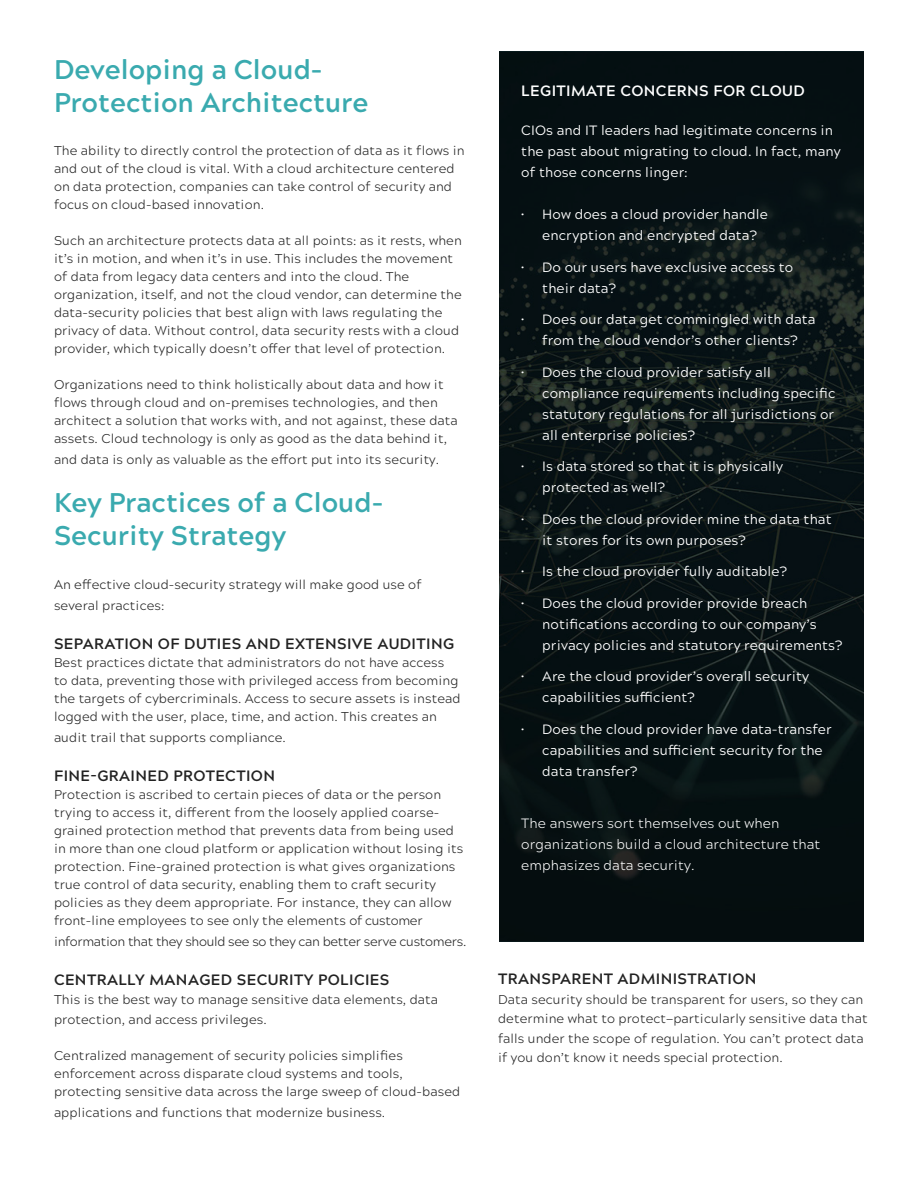
<style>
.page{position:relative;width:918px;height:1188px;background:#fff}
.page>*{position:absolute;margin:0;border:0;box-sizing:border-box;transform-origin:0 0}
.Header_2{font:700 27px/33px "Acherus Grotesque";color:#3aaaaf}
.EYEBROW{font:700 15px "Acherus Grotesque";letter-spacing:.025em;color:#222}
.EYEBROW-2{font:700 15px "Acherus Grotesque";letter-spacing:.025em;color:#fff}
.EYEBROW-3{font:13.5px/21px "Acherus Grotesque";letter-spacing:.01em;color:#fff}
.Body_Copy{font:300 13.5px/21px "Acherus Grotesque";letter-spacing:.01em;color:#fff}
.EYEBROW-4{font:300 12.75px/18px "Acherus Grotesque";letter-spacing:.01em;color:#222}
.EYEBROW-5{font:300 12.75px "Acherus Grotesque";letter-spacing:-.02em;color:#222}
</style>
<div class="page">
<svg style="left:500px;top:52px;width:364px;height:888px;background:#081214"></svg>
<p class="Header_2" style="left:54px;top:51px;width:316px">Developing a Cloud-<br>Protection Architecture</p>
<p class="EYEBROW-4" style="left:54px;top:141px;width:412px">The ability to directly control the protection of data as it flows in and out of the cloud is vital. With a cloud architecture centered on data protection, companies can take control of security and focus on cloud-based innovation.</p>
<p class="EYEBROW-4" style="left:54px;top:231px;width:409px">Such an architecture protects data at all points: as it rests, when it’s in motion, and when it’s in use. This includes the movement of data from legacy data centers and into the cloud. The organization, itself, and not the cloud vendor, can determine the data-security policies that best align with laws regulating the privacy of data. Without control, data security rests with a cloud provider, which typically doesn’t offer that level of protection.</p>
<p class="EYEBROW-4" style="left:54px;top:375px;width:405px">Organizations need to think holistically about data and how it flows through cloud and on-premises technologies, and then architect a solution that works with, and not against, these data assets. Cloud technology is only as good as the data behind it,</p>
<p class="EYEBROW-4" style="left:54px;top:450px;width:387px">and data is only as valuable as the effort put into its security.</p>
<p class="Header_2" style="left:54px;top:484px;width:331px">Key Practices of a Cloud-<br>Security Strategy</p>
<p class="EYEBROW-4" style="left:54px;top:573px;width:369px;line-height:21px">An effective cloud-security strategy will make good use of several practices:</p>
<p class="EYEBROW" style="left:54px;top:631px;width:402px">SEPARATION OF DUTIES AND EXTENSIVE AUDITING</p>
<p class="EYEBROW-4" style="left:54px;top:652px;width:408px">Best practices dictate that administrators do not have access to data, preventing those with privileged access from becoming the targets of cybercriminals. Access to secure assets is instead logged with the user, place, time, and action. This creates an</p>
<p class="EYEBROW-4" style="left:54px;top:727px;width:233px">audit trail that supports compliance.</p>
<p class="EYEBROW" style="left:54px;top:763px;width:222px">FINE-GRAINED PROTECTION</p>
<p class="EYEBROW-4" style="left:54px;top:784px;width:411px">Protection is ascribed to certain pieces of data or the person trying to access it, different from the loosely applied coarse&shy;grained protection method that prevents data from being used in more than one cloud platform or application without losing its protection. Fine-grained protection is what gives organizations true control of data security, enabling them to craft security policies as they deem appropriate. For instance, they can allow front-line employees to see only the elements of customer</p>
<p class="EYEBROW-5" style="left:54px;top:931px;width:414px">information that they should see so they can better serve customers.</p>
<p class="EYEBROW" style="left:54px;top:967px;width:337px">CENTRALLY MANAGED SECURITY POLICIES</p>
<p class="EYEBROW-4" style="left:54px;top:989px;width:386px;line-height:19.5px">This is the best way to manage sensitive data elements, data protection, and access privileges.</p>
<p class="EYEBROW-4" style="left:54px;top:1045px;width:408px">Centralized management of security policies simplifies enforcement across disparate cloud systems and tools, protecting sensitive data across the large sweep of cloud-based</p>
<p class="EYEBROW-4" style="left:54px;top:1102px;width:333px">applications and functions that modernize business.</p>
<p class="EYEBROW-2" style="left:521px;top:78px;width:285px">LEGITIMATE CONCERNS FOR CLOUD</p>
<p class="EYEBROW-3" style="left:521px;top:119px;width:321px">CIOs and IT leaders had legitimate concerns in the past about migrating to cloud. In fact, many of those concerns linger:</p>
<p class="EYEBROW-3" style="left:542px;top:203px;width:227px;text-indent:-21px">• How does a cloud provider handle encryption and encrypted data?</p>
<p class="EYEBROW-3" style="left:542px;top:255px;width:253px;text-indent:-21px">• Do our users have exclusive access to their data?</p>
<p class="EYEBROW-3" style="left:521px;top:308px;width:296px;text-align:center">• Does our data get commingled with data from the cloud vendor’s other clients?</p>
<p class="EYEBROW-3" style="left:542px;top:360px;width:295px;text-indent:-21px">• Does the cloud provider satisfy all compliance requirements including specific statutory regulations for all jurisdictions or all enterprise policies?</p>
<p class="EYEBROW-3" style="left:542px;top:455px;width:242px;text-indent:-21px">• Is data stored so that it is physically protected as well?</p>
<p class="EYEBROW-3" style="left:542px;top:507px;width:291px;text-indent:-21px">• Does the cloud provider mine the data that it stores for its own purposes?</p>
<p class="EYEBROW-3" style="left:521px;top:560px;width:267px">• Is the cloud provider fully auditable?</p>
<p class="EYEBROW-3" style="left:542px;top:591px;width:301px;text-indent:-21px">• Does the cloud provider provide breach notifications according to our company’s privacy policies and statutory requirements?</p>
<p class="EYEBROW-3" style="left:542px;top:665px;width:268px;text-indent:-21px">• Are the cloud provider’s overall security capabilities sufficient?</p>
<p class="EYEBROW-3" style="left:542px;top:717px;width:291px;text-indent:-21px">• Does the cloud provider have data-transfer capabilities and sufficient security for the data transfer?</p>
<p class="Body_Copy" style="left:521px;top:812px;width:301px">The answers sort themselves out when organizations build a cloud architecture that emphasizes data security.</p>
<p class="EYEBROW" style="left:498px;top:966px;width:260px">TRANSPARENT ADMINISTRATION</p>
<p class="EYEBROW-4" style="left:498px;top:988px;width:371px;line-height:19.5px">Data security should be transparent for users, so they can determine what to protect—particularly sensitive data that falls under the scope of regulation. You can’t protect data if you don’t know it needs special protection.</p>
</div>
